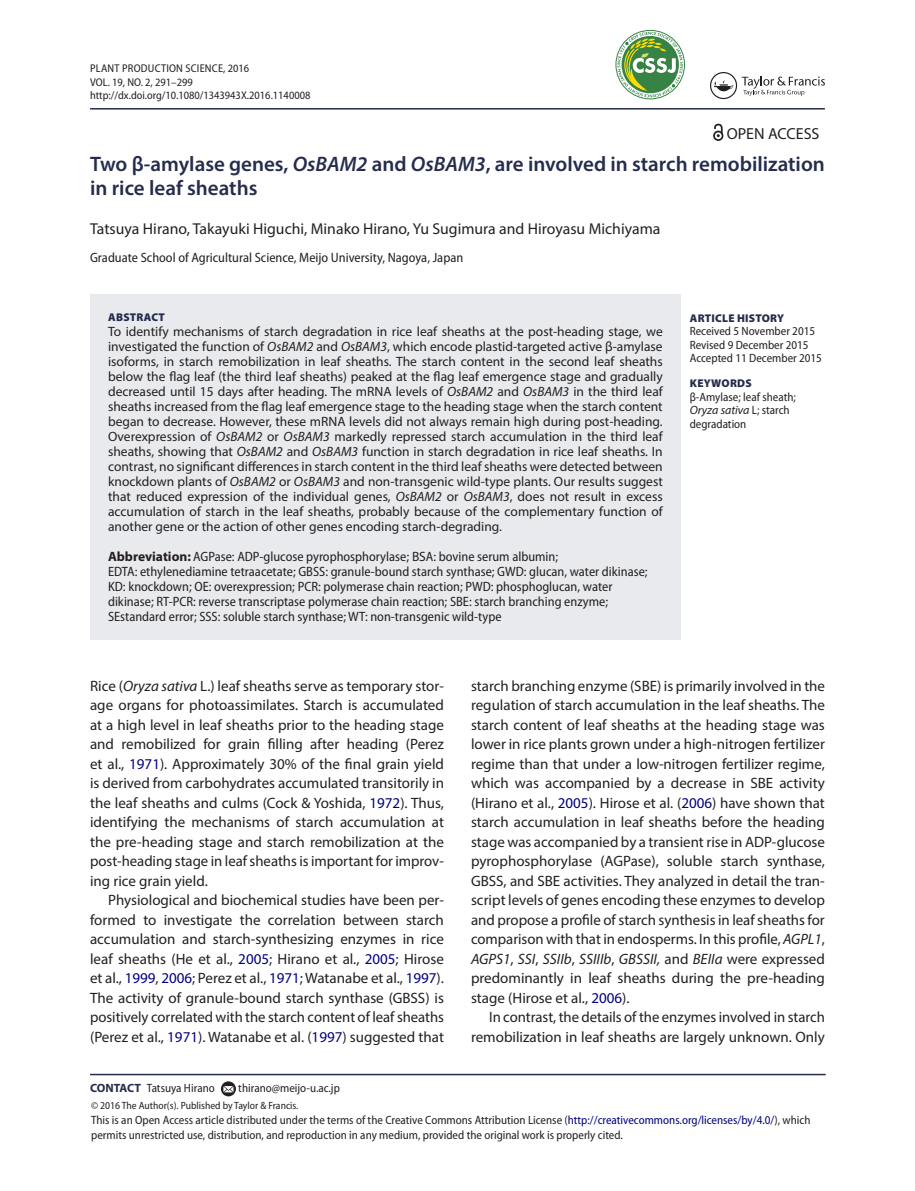
<style>
.page{position:relative;width:915px;height:1191px;background:#fff}
.page>*{position:absolute;margin:0;border:0;box-sizing:border-box;transform-origin:0 0}
.t1{font:600 21px/24px "Myriad Pro";color:#262c4d}
.t2{font:16.05px "Myriad Pro";color:#231f20}
.t3{font:15.75px "Myriad Pro";color:#231f20}
.t4{font:15px/19.5px "Myriad Pro";color:#231f20;text-align:justify}
.t5{font:13.5px/15px "Myriad Pro";color:#231f20;text-align:justify}
.t6{font:semi-condensed 13.5px/15px "Myriad Pro";color:#231f20}
.t7{font:semi-condensed 12px/13.5px "Myriad Pro";color:#231f20}
.t8{font:semi-condensed 11.25px/13.5px "Myriad Pro";color:#231f20}
.t9{font:900 11.25px "Myriad Pro";letter-spacing:.02em;color:#262c4d}
.t10{font:semi-condensed 10.5px "Myriad Pro";color:#231f20}
.s1{font-style:italic}
.s2{font-weight:700;font-stretch:normal}
.s3{font-stretch:normal}
.s4{font-style:italic;font-stretch:normal}
.s5{color:#000080}
.s6{font-weight:700;font-stretch:normal;color:#262c4d}
</style>
<div class="page">
<hr style="left:90px;top:108px;width:734px;height:2px;background:#262c4d">
<div style="left:90px;top:294px;width:590px;height:345px;background:#e9eaed"></div>
<hr style="left:90px;top:1073px;width:735px;height:2px;background:#262c4d">
<svg style="left:221px;top:1081px;width:15px;height:15px"></svg>
<svg style="left:223px;top:1086px;width:10px;height:6px"></svg>
<svg style="left:710px;top:72px;width:114px;height:27px"></svg>
<div style="left:615px;top:30px;width:69px;height:69px;border:1px solid #378345;border-radius:50%"></div>
<svg style="left:617px;top:32px;width:65px;height:65px"></svg>
<svg style="left:713px;top:124px;width:10px;height:17px"></svg>
<p class="t8" style="left:90px;top:62px;width:222px">PLANT PRODUCTION SCIENCE, 2016<br>VOL. 19, NO. 2, 291–299 http://dx.doi.org/10.1080/1343943X.2016.1140008</p>
<p class="t2" style="left:726px;top:123px;width:94px">OPEN ACCESS</p>
<h1 class="t1" style="left:90px;top:151px;width:736px">Two β-amylase genes, <span class="s1">OsBAM2</span> and <span class="s1">OsBAM3</span>, are involved in starch remobilization in rice leaf sheaths</h1>
<p class="t3" style="left:90px;top:219px;width:571px">Tatsuya Hirano, Takayuki Higuchi, Minako Hirano, Yu Sugimura and Hiroyasu Michiyama</p>
<p class="t6" style="left:90px;top:250px;width:374px">Graduate School of Agricultural Science, Meijo University, Nagoya, Japan</p>
<p class="t9" style="left:108px;top:310px;width:58px">ABSTRACT</p>
<p class="t5" style="left:108px;top:323px;width:556px">To identify mechanisms of starch degradation in rice leaf sheaths at the post-heading stage, we investigated the function of <span class="s1">OsBAM2</span> and <span class="s1">OsBAM3</span>, which encode plastid-targeted active β-amylase isoforms, in starch remobilization in leaf sheaths. The starch content in the second leaf sheaths below the flag leaf (the third leaf sheaths) peaked at the flag leaf emergence stage and gradually decreased until 15 days after heading. The mRNA levels of <span class="s1">OsBAM2</span> and <span class="s1">OsBAM3</span> in the third leaf sheaths increased from the flag leaf emergence stage to the heading stage when the starch content began to decrease. However, these mRNA levels did not always remain high during post-heading.<br>Overexpression of <span class="s1">OsBAM2</span> or <span class="s1">OsBAM3</span> markedly repressed starch accumulation in the third leaf sheaths, showing that <span class="s1">OsBAM2</span> and <span class="s1">OsBAM3</span> function in starch degradation in rice leaf sheaths. In contrast, no significant differences in starch content in the third leaf sheaths were detected between knockdown plants of <span class="s1">OsBAM2</span> or <span class="s1">OsBAM3</span> and non-transgenic wild-type plants. Our results suggest that reduced expression of the individual genes, <span class="s1">OsBAM2</span> or <span class="s1">OsBAM3</span>, does not result in excess accumulation of starch in the leaf sheaths, probably because of the complementary function of another gene or the action of other genes encoding starch-degrading.</p>
<p class="t6" style="left:108px;top:549px;width:541px"><span class="s2">Abbreviation:</span> AGPase: ADP-glucose pyrophosphorylase<span class="s3">; BS</span>A: bovine serum albumin;<br>EDTA: ethylenediamine tetraacetate; GBSS: granule-bound starch synthase; GWD: glucan, water dikinase; KD: knockdown; OE: overexpression; PCR: polymerase chain reaction; PWD: phosphoglucan, water dikinase; RT-PCR: reverse transcriptase polymerase chain reaction; SBE: starch branching enzyme; SEstandard error; SSS: soluble starch synthase; WT: non-transgenic wild-type</p>
<p class="t9" style="left:689px;top:311px;width:96px">ARTICLE HISTORY</p>
<p class="t7" style="left:689px;top:325px;width:134px">Received 5 November 2015<br>Revised 9 December 2015<br>Accepted 11 December 2015</p>
<p class="t9" style="left:689px;top:377px;width:63px">KEYWORDS</p>
<p class="t7" style="left:689px;top:390px;width:108px">β-Amylase; leaf sheath;<br><span class="s4">Oryza sativa</span> L; starch degradation</p>
<p class="t4" style="left:90px;top:676px;width:355px">Rice (<span class="s1">Oryza sativa</span> L.) leaf sheaths serve as temporary stor&shy;age organs for photoassimilates. Starch is accumulated at a high level in leaf sheaths prior to the heading stage and remobilized for grain filling after heading (Perez et al., <span class="s5">1971</span>). Approximately 30% of the final grain yield is derived from carbohydrates accumulated transitorily in the leaf sheaths and culms (Cock &amp; Yoshida, <span class="s5">1972</span>). Thus, identifying the mechanisms of starch accumulation at the pre-heading stage and starch remobilization at the post-heading stage in leaf sheaths is important for improv&shy;ing rice grain yield.</p>
<p class="t4" style="left:90px;top:890px;width:355px;text-indent:18px">Physiological and biochemical studies have been per&shy;formed to investigate the correlation between starch accumulation and starch-synthesizing enzymes in rice leaf sheaths (He et al., <span class="s5">2005</span>; Hirano et al., <span class="s5">2005</span>; Hirose et al., <span class="s5">1999</span>, <span class="s5">2006</span>; Perez et al., <span class="s5">1971</span>; Watanabe et al., <span class="s5">1997</span>).<br>The activity of granule-bound starch synthase (GBSS) is positively correlated with the starch content of leaf sheaths (Perez et al., <span class="s5">1971</span>). Watanabe et al. (<span class="s5">1997</span>) suggested that</p>
<p class="t7" style="left:90px;top:1081px;width:126px"><span class="s6">CONTACT</span> Tatsuya Hirano</p>
<p class="t7" style="left:238px;top:1081px;width:103px">thirano@meijo-u.ac.jp</p>
<p class="t4" style="left:471px;top:676px;width:355px">starch branching enzyme (SBE) is primarily involved in the regulation of starch accumulation in the leaf sheaths. The starch content of leaf sheaths at the heading stage was lower in rice plants grown under a high-nitrogen fertilizer regime than that under a low-nitrogen fertilizer regime, which was accompanied by a decrease in SBE activity (Hirano et al., <span class="s5">2005</span>). Hirose et al. (<span class="s5">2006</span>) have shown that starch accumulation in leaf sheaths before the heading stage was accompanied by a transient rise in ADP-glucose pyrophosphorylase (AGPase), soluble starch synthase, GBSS, and SBE activities. They analyzed in detail the tran&shy;script levels of genes encoding these enzymes to develop and propose a profile of starch synthesis in leaf sheaths for comparison with that in endosperms. In this profile, <span class="s1">AGPL1</span>, <span class="s1">AGPS1</span>, <span class="s1">SSI</span>, <span class="s1">SSIIb</span>, <span class="s1">SSIIIb</span>, <span class="s1">GBSSII,</span> and <span class="s1">BEIIa</span> were expressed predominantly in leaf sheaths during the pre-heading stage (Hirose et al., <span class="s5">2006</span>).</p>
<p class="t4" style="left:471px;top:1007px;width:355px;text-align:right">In contrast, the details of the enzymes involved in starch remobilization in leaf sheaths are largely unknown. Only</p>
<p class="t10" style="left:91px;top:1100px;width:209px">© 2016 The Author(s). Published by Taylor &amp; Francis.</p>
<p class="t7" style="left:91px;top:1112px;width:720px;line-height:15px">This is an Open Access article distributed under the terms of the Creative Commons Attribution License (<span class="s5">http://creativecommons.org/licenses/by/4.0/</span>), which permits unrestricted use, distribution, and reproduction in any medium, provided the original work is properly cited.</p>
</div>
